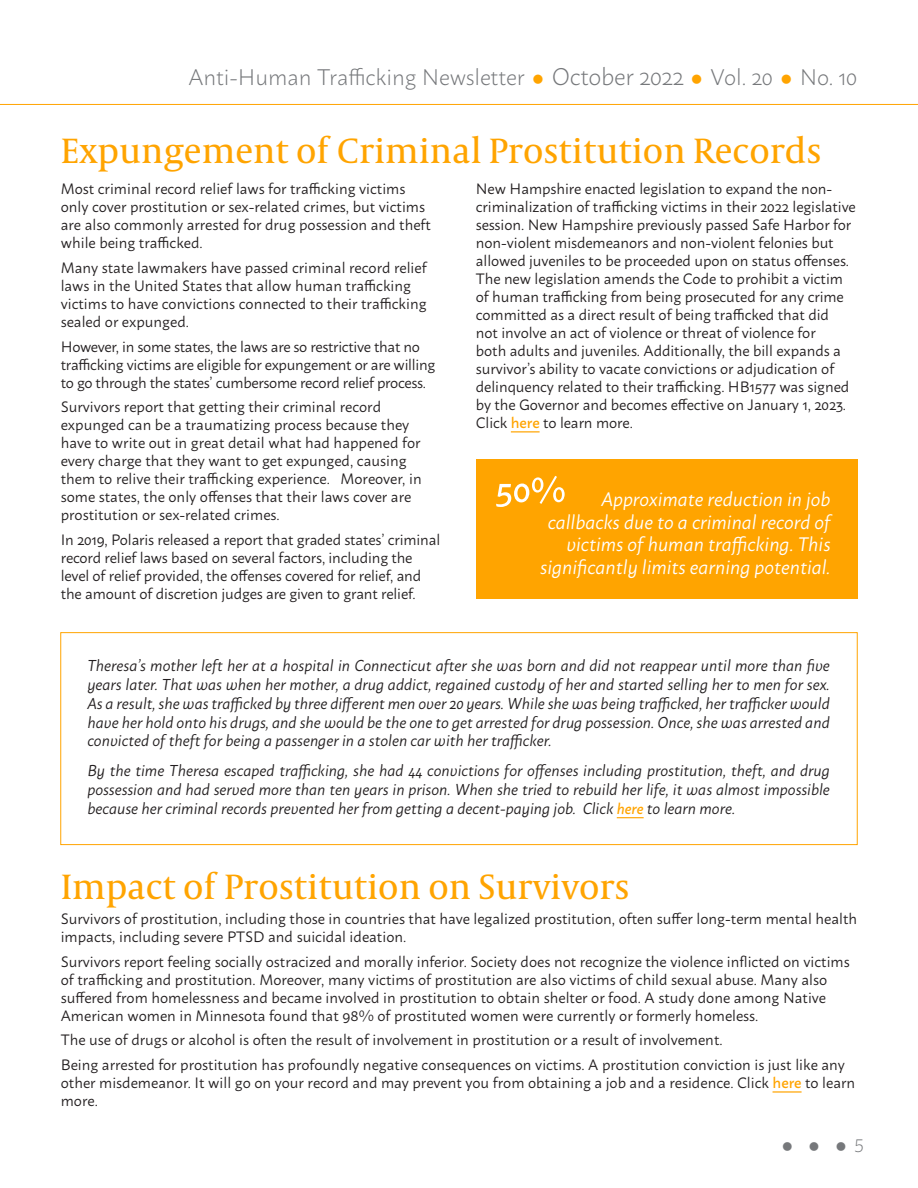
<style>
.page{position:relative;width:918px;height:1188px;background:#fff}
.page>*{position:absolute;margin:0;border:0;box-sizing:border-box;transform-origin:0 0}
.t1{font:36px "Capitolium News 2";color:#ffa400}
.t2{font:300 22.5px "Macho";letter-spacing:-.005em;color:#76787b}
.t3{font:italic 19.5px/22.5px "Macho";color:#fff;text-align:right}
.t4{font:300 18px "Macho";color:#76787b}
.t5{font:italic 15.75px/18.9px "Macho";color:#231f20;text-align:justify}
.t6{font:15px/18px "Macho";color:#231f20}
.t7{font:15px/18px "Macho";letter-spacing:-.02em;color:#231f20}
.s1{color:#ffa400}
.s2{font-size:24px}
.s3{font-weight:500;color:#ffa400}
.s4{font-weight:500;font-size:15px;color:#ffa400}
</style>
<div class="page">
<hr style="left:0;top:104px;width:918px;height:1px;background:#ffa400">
<svg style="left:511px;top:431px;width:29px;height:1px"></svg>
<svg style="left:617px;top:817px;width:27px;height:1px"></svg>
<div style="left:60px;top:632px;width:798px;height:213px;border:1px solid #ffa400"></div>
<div style="left:476px;top:460px;width:382px;height:139px;background:#ffa400"></div>
<hr style="left:773px;top:1091px;width:29px;height:2px;background:#ffa400">
<svg style="left:496px;top:476px;width:69px;height:31px"></svg>
<p class="t2" style="left:188px;top:58px;width:670px">Anti-Human Trafficking Newsletter <span class="s1">●</span> <span class="s2">October 2022</span> <span class="s1">●</span> Vol. 20 <span class="s1">●</span> No. 10</p>
<p class="t1" style="left:61px;top:126px;width:762px">Expungement of Criminal Prostitution Records</p>
<p class="t6" style="left:61px;top:178px;width:372px">Most criminal record relief laws for trafficking victims only cover prostitution or sex-related crimes, but victims are also commonly arrested for drug possession and theft while being trafficked.</p>
<p class="t6" style="left:61px;top:257px;width:367px">Many state lawmakers have passed criminal record relief laws in the United States that allow human trafficking victims to have convictions connected to their trafficking sealed or expunged.</p>
<p class="t7" style="left:61px;top:336px;width:376px">However, in some states, the laws are so restrictive that no trafficking victims are eligible for expungement or are willing to go through the states’ cumbersome record relief process.</p>
<p class="t6" style="left:61px;top:397px;width:362px">Survivors report that getting their criminal record expunged can be a traumatizing process because they have to write out in great detail what had happened for every charge that they want to get expunged, causing them to relive their trafficking experience. Moreover, in some states, the only offenses that their laws cover are prostitution or sex-related crimes.</p>
<p class="t6" style="left:61px;top:529px;width:381px">In 2019, Polaris released a report that graded states’ criminal record relief laws based on several factors, including the level of relief provided, the offenses covered for relief, and the amount of discretion judges are given to grant relief.</p>
<p class="t6" style="left:476px;top:178px;width:381px">New Hampshire enacted legislation to expand the non&shy;criminalization of trafficking victims in their 2022 legislative session. New Hampshire previously passed Safe Harbor for non-violent misdemeanors and non-violent felonies but allowed juveniles to be proceeded upon on status offenses.<br>The new legislation amends the Code to prohibit a victim of human trafficking from being prosecuted for any crime committed as a direct result of being trafficked that did<br>not involve an act of violence or threat of violence for<br>both adults and juveniles. Additionally, the bill expands a survivor’s ability to vacate convictions or adjudication of delinquency related to their trafficking. HB1577 was signed by the Governor and becomes effective on January 1, 2023.<br>Click <span class="s3">here</span> to learn more.</p>
<p class="t3" style="left:540px;top:487px;width:292px">Approximate reduction in job callbacks due to a criminal record of victims of human trafficking. This significantly limits earning potential.</p>
<p class="t5" style="left:87px;top:655px;width:744px">Theresa’s mother left her at a hospital in Connecticut after she was born and did not reappear until more than five years later. That was when her mother, a drug addict, regained custody of her and started selling her to men for sex.<br>As a result, she was trafficked by three different men over 20 years. While she was being trafficked, her trafficker would have her hold onto his drugs, and she would be the one to get arrested for drug possession. Once, she was arrested and convicted of theft for being a passenger in a stolen car with her trafficker.</p>
<p class="t5" style="left:87px;top:760px;width:744px">By the time Theresa escaped trafficking, she had 44 convictions for offenses including prostitution, theft, and drug possession and had served more than ten years in prison. When she tried to rebuild her life, it was almost impossible because her criminal records prevented her from getting a decent-paying job. Click <span class="s4">here</span> to learn more.</p>
<p class="t1" style="left:61px;top:862px;width:571px">Impact of Prostitution on Survivors</p>
<p class="t6" style="left:61px;top:908px;width:798px">Survivors of prostitution, including those in countries that have legalized prostitution, often suffer long-term mental health impacts, including severe PTSD and suicidal ideation.</p>
<p class="t6" style="left:61px;top:951px;width:791px">Survivors report feeling socially ostracized and morally inferior. Society does not recognize the violence inflicted on victims of trafficking and prostitution. Moreover, many victims of prostitution are also victims of child sexual abuse. Many also suffered from homelessness and became involved in prostitution to obtain shelter or food. A study done among Native American women in Minnesota found that 98% of prostituted women were currently or formerly homeless.</p>
<p class="t6" style="left:61px;top:1030px;width:663px">The use of drugs or alcohol is often the result of involvement in prostitution or a result of involvement.</p>
<p class="t6" style="left:61px;top:1054px;width:796px">Being arrested for prostitution has profoundly negative consequences on victims. A prostitution conviction is just like any other misdemeanor. It will go on your record and may prevent you from obtaining a job and a residence. Click <span class="s3">here</span> to learn more.</p>
<p class="t4" style="left:782px;top:1130px;width:84px">●●●5</p>
</div>
